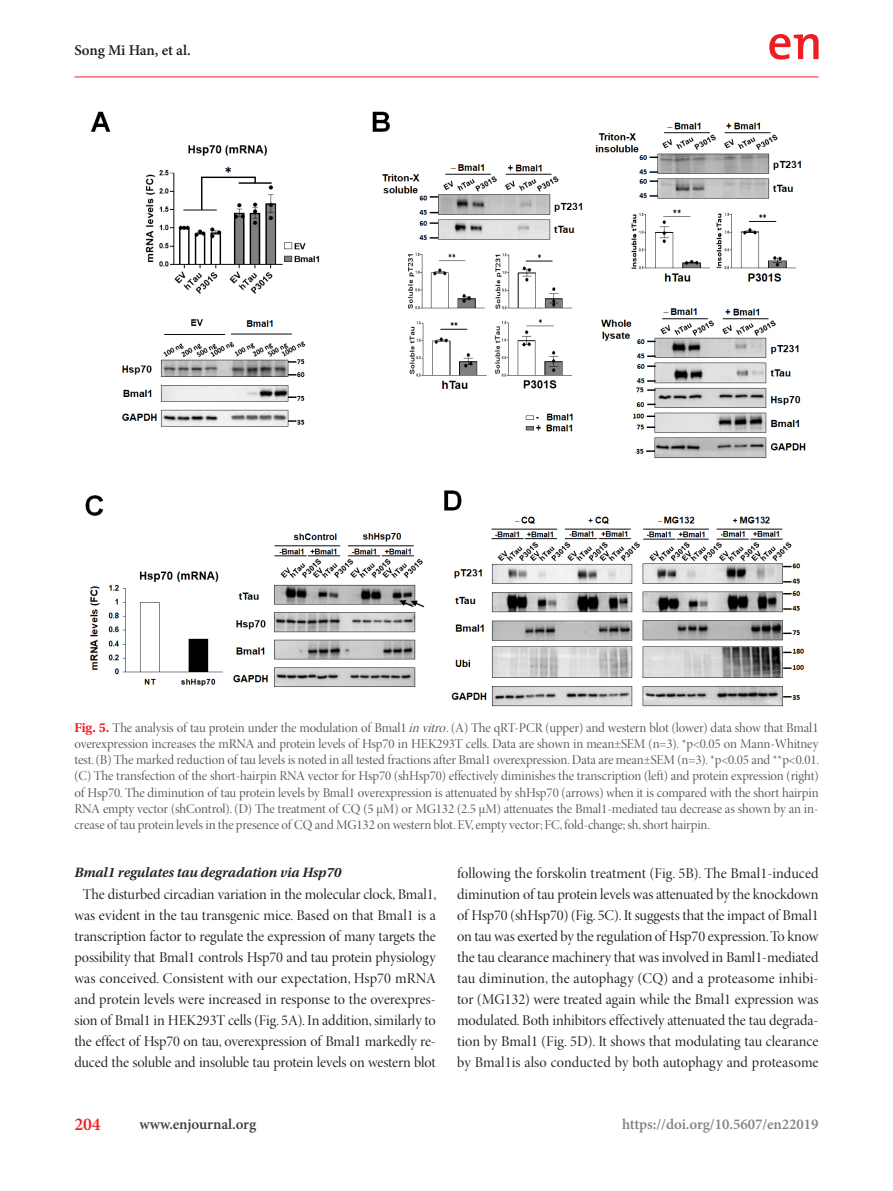
<style>
.page{position:relative;width:893px;height:1191px;background:#fff}
.page>*{position:absolute;margin:0;border:0;box-sizing:border-box;transform-origin:0 0}
.t1{font:600 18px "Minion Pro";color:#ee1d23}
.t2{font:15px/21px "Minion Pro Disp";letter-spacing:-.005em;color:#231f20;text-align:center}
.t3{font:600 15px "Minion Pro";letter-spacing:-.005em;color:#808285}
.t4{font:600 15px "Minion Pro";letter-spacing:-.005em;color:#3e3e3f}
.t5{font:600 15px "Minion Pro";letter-spacing:-.01em;color:#231f20}
.t6{font:italic 600 14.25px "Utopia Std";letter-spacing:-.005em;color:#231f20}
.t7{font:13.5px/16.2px "Minion Pro Disp";letter-spacing:-.01em;color:#57585a;text-align:justify}
.s1{font-family:"Utopia Std";font-weight:600;color:#ee1d23}
.s2{font-style:italic}
</style>
<div class="page">
<hr style="left:74px;top:77px;width:745px;height:1px;background:#ee1d23">
<svg style="left:769px;top:34px;width:50px;height:26px"></svg>
<img style="left:85px;top:111px;width:721px;height:596px">
<p class="t5" style="left:74px;top:40px;width:118px">Song Mi Han, et al.</p>
<p class="t7" style="left:74px;top:719px;width:746px"><span class="s1">Fig. 5.</span> The analysis of tau protein under the modulation of Bmal1 <span class="s2">invitro</span>. (A) The qRT-PCR (upper) and western blot (lower) data show that Bmal1 overexpression increases the mRNA and protein levels of Hsp70 in HEK293T cells. Data are shown in mean±SEM (n=3). *p&lt;0.05 on Mann-Whitney test. (B) The marked reduction of tau levels is noted in all tested fractions after Bmal1 overexpression. Data are mean±SEM (n=3). *p&lt;0.05 and **p&lt;0.01. (C) The transfection of the short-hairpin RNA vector for Hsp70 (shHsp70) effectively diminishes the transcription (left) and protein expression (right) of Hsp70. The diminution of tau protein levels by Bmal1 overexpression is attenuated by shHsp70 (arrows) when it is compared with the short hairpin RNA empty vector (shControl). (D) The treatment of CQ (5 μM) or MG132 (2.5 μM) attenuates the Bmal1-mediated tau decrease as shown by an in&shy;crease of tau protein levels in the presence of CQ and MG132 on western blot. EV, empty vector; FC, fold-change; sh, short hairpin.</p>
<p class="t6" style="left:74px;top:864px;width:268px">Bmal1 regulates tau degradation via Hsp70</p>
<p class="t2" style="left:74px;top:883px;width:364px">The disturbed circadian variation in the molecular clock, Bmal1, was evident in the tau transgenic mice. Based on that Bmal1 is a transcription factor to regulate the expression of many targets the possibility that Bmal1 controls Hsp70 and tau protein physiology was conceived. Consistent with our expectation, Hsp70 mRNA and protein levels were increased in response to the overexpres&shy;sion of Bmal1 in HEK293T cells (Fig. 5A). In addition, similarly to the effect of Hsp70 on tau, overexpression of Bmal1 markedly re&shy;duced the soluble and insoluble tau protein levels on western blot</p>
<p class="t2" style="left:457px;top:862px;width:363px;text-align:justify">following the forskolin treatment (Fig. 5B). The Bmal1-induced diminution of tau protein levels was attenuated by the knockdown of Hsp70 (shHsp70) (Fig. 5C). It suggests that the impact of Bmal1 on tau was exerted by the regulation of Hsp70 expression. To know the tau clearance machinery that was involved in Baml1-mediated tau diminution, the autophagy (CQ) and a proteasome inhibi&shy;tor (MG132) were treated again while the Bmal1 expression was modulated. Both inhibitors effectively attenuated the tau degrada&shy;tion by Bmal1 (Fig. 5D). It shows that modulating tau clearance by Bmal1is also conducted by both autophagy and proteasome</p>
<p class="t1" style="left:74px;top:1112px;width:28px">204</p>
<p class="t4" style="left:140px;top:1114px;width:118px">www.enjournal.org</p>
<p class="t3" style="left:622px;top:1114px;width:198px">https://doi.org/10.5607/en22019</p>
</div>
